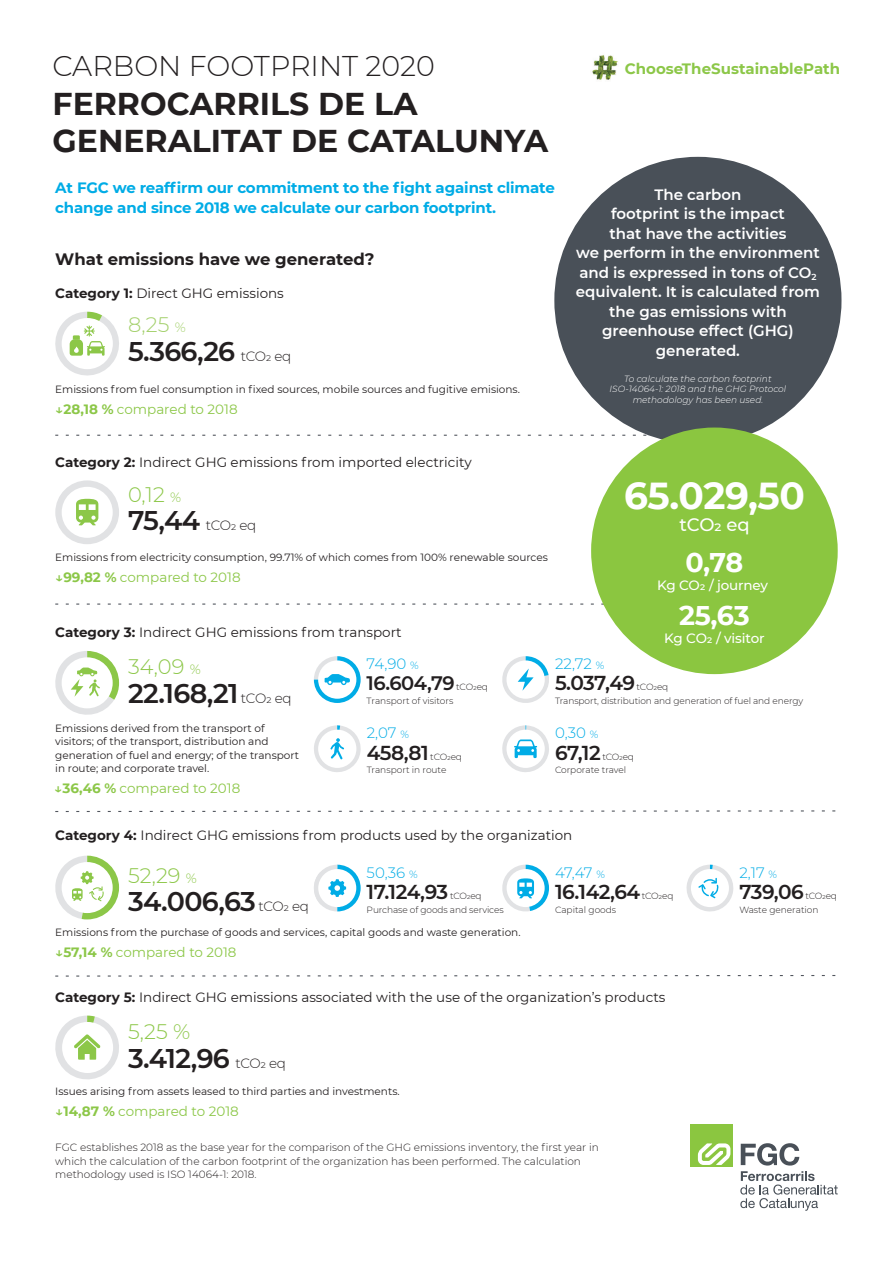
<style>
.page{position:relative;width:893px;height:1263px;background:#fff}
.page>*{position:absolute;margin:0;border:0;box-sizing:border-box;transform-origin:0 0}
.t1{font:700 37.5px "Montserrat";letter-spacing:-.01em;color:#fff}
.t2{font:700 31.5px/37.8px "Montserrat";color:#231f20}
.t3{font:300 28.5px "Montserrat";color:#231f20}
.t4{font:600 27px "Montserrat";letter-spacing:-.025em;color:#231f20}
.t5{font:700 27px "Montserrat";color:#fff}
.t6{font:300 21px "Montserrat";color:#8cc748}
.t7{font:300 21px "Montserrat";color:#a3d06b}
.t8{font:600 20.1px "Montserrat";letter-spacing:-.025em;color:#231f20}
.t9{font:600 19.5px "Montserrat";letter-spacing:-.025em;color:#231f20}
.t10{font:500 18px "Montserrat";letter-spacing:-.01em;color:#fff}
.t11{font:700 16.5px "Montserrat";color:#231f20}
.t12{font:600 15px/19.5px "Montserrat";color:#fff;text-align:center}
.t13{font:700 15px/19.5px "Montserrat";letter-spacing:-.01em;color:#00ace6}
.t14{font:300 15px "Montserrat";color:#00ace6}
.t15{font:700 15px "Montserrat";color:#8cc748}
.t16{font:13.5px "Montserrat";color:#231f20}
.t17{font:13.5px "Montserrat";color:#8cc748}
.t18{font:500 13.5px "Montserrat";letter-spacing:-.01em;color:#fff}
.t19{font:300 13.5px "Montserrat";letter-spacing:-.025em;color:#231f20}
.t20{font:10.5px/13.5px "Montserrat";color:#231f20}
.t21{font:300 10.5px/13.5px "Montserrat";color:#231f20}
.t22{font:300 9px/13.8px "Montserrat";letter-spacing:-.01em;color:#231f20}
.t23{font:italic 300 9px/10.8px "Montserrat";color:#fff;text-align:center}
.s1{font-weight:700}
.s2{font-size:13.5px}
.s3{font-weight:300;font-size:13.5px}
.s4{font-weight:600}
.s5{font-weight:600;font-size:27px}
.s6{font-size:10.5px}
.s7{font-weight:300;font-size:9px}
</style>
<div class="page">
<svg style="left:55px;top:435px;width:594px;height:1px"></svg>
<div style="left:554px;top:157px;width:287px;height:287px;background:#495058;border-radius:50%"></div>
<svg style="left:55px;top:312px;width:64px;height:64px"></svg>
<svg style="left:55px;top:603px;width:548px;height:2px"></svg>
<svg style="left:55px;top:810px;width:781px;height:3px"></svg>
<svg style="left:55px;top:975px;width:781px;height:2px"></svg>
<div style="left:591px;top:427px;width:247px;height:247px;background:#8bc640;border-radius:50%"></div>
<div style="left:55px;top:480px;width:64px;height:64px;background:#e1e2e4;border-radius:32px"></div>
<div style="left:62px;top:487px;width:51px;height:51px;background:#fff;border-radius:50%"></div>
<svg style="left:76px;top:499px;width:22px;height:26px"></svg>
<svg style="left:55px;top:651px;width:64px;height:64px"></svg>
<svg style="left:314px;top:656px;width:47px;height:47px"></svg>
<svg style="left:502px;top:656px;width:47px;height:47px"></svg>
<svg style="left:314px;top:725px;width:47px;height:47px"></svg>
<svg style="left:502px;top:725px;width:47px;height:47px"></svg>
<svg style="left:55px;top:856px;width:64px;height:63px"></svg>
<svg style="left:314px;top:865px;width:47px;height:46px"></svg>
<svg style="left:686px;top:865px;width:48px;height:47px"></svg>
<svg style="left:502px;top:865px;width:47px;height:47px"></svg>
<svg style="left:55px;top:1015px;width:64px;height:65px"></svg>
<img style="left:592px;top:55px;width:26px;height:25px">
<svg style="left:741px;top:1143px;width:58px;height:22px"></svg>
<div style="left:690px;top:1124px;width:42px;height:43px;background:#8bc640"></div>
<svg style="left:698px;top:1143px;width:32px;height:22px"></svg>
<svg style="left:740px;top:1171px;width:98px;height:40px"></svg>
<h3 class="t3" style="left:52px;top:47px;width:384px">CARBON FOOTPRINT 2020</h3>
<h2 class="t2" style="left:53px;top:83px;width:497px">FERROCARRILS DE LA<br>GENERALITAT DE CATALUNYA</h2>
<h3 class="t13" style="left:55px;top:177px;width:501px">At FGC we reaffirm our commitment to the fight against climate change and since 2018 we calculate our carbon footprint.</h3>
<h3 class="t11" style="left:55px;top:247px;width:321px">What emissions have we generated?</h3>
<p class="t16" style="left:55px;top:284px;width:230px"><span class="s1">Category 1:</span> Direct GHG emissions</p>
<h3 class="t7" style="left:128px;top:310px;width:59px">8,25 <span class="s2">%</span></h3>
<h3 class="t4" style="left:128px;top:332px;width:165px">5.366,26 <span class="s3">tCO2 eq</span></h3>
<p class="t20" style="left:55px;top:382px;width:466px">Emissions from fuel consumption in fixed sources, mobile sources and fugitive emisions.</p>
<p class="t17" style="left:55px;top:400px;width:184px"><span class="s4">↓</span><span class="s1">28,18 %</span> compared to 2018</p>
<p class="t16" style="left:55px;top:452px;width:418px"><span class="s1">Category 2:</span> Indirect GHG emissions from imported electricity</p>
<h3 class="t6" style="left:128px;top:480px;width:55px">0,12 <span class="s2">%</span></h3>
<p class="t19" style="left:128px;top:516px;width:130px"><span class="s5">75,44</span> tCO2 eq</p>
<p class="t20" style="left:55px;top:550px;width:494px">Emissions from electricity consumption, 99.71% of which comes from 100% renewable sources</p>
<p class="t17" style="left:55px;top:568px;width:187px"><span class="s4">↓</span><span class="s1">99,82 %</span> compared to 2018</p>
<p class="t16" style="left:55px;top:622px;width:348px"><span class="s1">Category 3:</span> Indirect GHG emissions from transport</p>
<h3 class="t15" style="left:625px;top:58px;width:217px">ChooseTheSustainablePath</h3>
<h3 class="t12" style="left:576px;top:184px;width:246px">The carbon<br>footprint is the impact<br>that have the activities<br>we perform in the environment and is expressed in tons of CO<sub>2 </sub>equivalent. It is calculated from the gas emissions with greenhouse effect (GHG) generated.</h3>
<p class="t23" style="left:610px;top:373px;width:178px">To calculate the carbon footprint<br>ISO-14064-1: 2018 and the GHG Protocol methodology has been used.</p>
<h1 class="t1" style="left:624px;top:468px;width:182px">65.029,50</h1>
<h3 class="t10" style="left:679px;top:512px;width:72px">tCO2 eq</h3>
<h3 class="t5" style="left:685px;top:543px;width:59px">0,78</h3>
<p class="t18" style="left:657px;top:576px;width:112px">Kg CO2 / journey</p>
<h3 class="t5" style="left:679px;top:596px;width:72px">25,63</h3>
<p class="t18" style="left:664px;top:629px;width:102px">Kg CO2 / visitor</p>
<h3 class="t6" style="left:128px;top:652px;width:74px">34,09 <span class="s2">%</span></h3>
<h3 class="t4" style="left:128px;top:674px;width:165px">22.168,21 <span class="s3">tCO2 eq</span></h3>
<p class="t20" style="left:55px;top:721px;width:245px">Emissions derived from the transport of visitors; of the transport, distribution and generation of fuel and energy; of the transport in route; and corporate travel.</p>
<p class="t17" style="left:54px;top:779px;width:187px"><span class="s4">↓</span><span class="s1">36,46 %</span> compared to 2018</p>
<h3 class="t14" style="left:367px;top:653px;width:54px">74,90 <span class="s6">%</span></h3>
<h3 class="t9" style="left:367px;top:669px;width:123px">16.604,79 <span class="s7">tCO2eq</span></h3>
<p class="t22" style="left:367px;top:694px;width:88px">Transport of visitors</p>
<h3 class="t14" style="left:367px;top:723px;width:44px">2,07 <span class="s6">%</span></h3>
<h3 class="t8" style="left:367px;top:738px;width:64px">458,81</h3>
<p class="t22" style="left:367px;top:749px;width:97px;text-indent:64px">tCO2eq<br>Transport in route</p>
<h3 class="t14" style="left:555px;top:653px;width:51px">22,72 <span class="s6">%</span></h3>
<h3 class="t8" style="left:555px;top:669px;width:81px">5.037,49</h3>
<p class="t22" style="left:555px;top:680px;width:250px;text-indent:82px">tCO2eq<br>Transport, distribution and generation of fuel and energy</p>
<h3 class="t14" style="left:555px;top:723px;width:45px">0,30 <span class="s6">%</span></h3>
<h3 class="t8" style="left:555px;top:738px;width:47px">67,12</h3>
<p class="t22" style="left:555px;top:749px;width:80px;text-indent:47px">tCO2eq<br>Corporate travel</p>
<p class="t16" style="left:55px;top:826px;width:519px"><span class="s1">Category 4:</span> Indirect GHG emissions from products used by the organization</p>
<h3 class="t6" style="left:128px;top:861px;width:70px">52,29 <span class="s2">%</span></h3>
<h3 class="t4" style="left:128px;top:882px;width:182px">34.006,63 <span class="s3">tCO2 eq</span></h3>
<h3 class="t14" style="left:367px;top:862px;width:53px">50,36 <span class="s6">%</span></h3>
<h3 class="t8" style="left:367px;top:878px;width:83px">17.124,93</h3>
<h3 class="t14" style="left:555px;top:862px;width:51px">47,47 <span class="s6">%</span></h3>
<h3 class="t8" style="left:555px;top:878px;width:87px">16.142,64</h3>
<p class="t22" style="left:642px;top:889px;width:33px">tCO2eq</p>
<p class="t22" style="left:555px;top:903px;width:63px">Capital goods</p>
<p class="t22" style="left:367px;top:889px;width:139px;text-indent:83px">tCO2eq<br>Purchase of goods and services</p>
<p class="t20" style="left:55px;top:925px;width:467px">Emissions from the purchase of goods and services, capital goods and waste generation.</p>
<p class="t17" style="left:55px;top:943px;width:183px"><span class="s4">↓</span><span class="s1">57,14 %</span> compared to 2018</p>
<p class="t16" style="left:55px;top:988px;width:612px"><span class="s1">Category 5:</span> Indirect GHG emissions associated with the use of the organization’s products</p>
<h3 class="t6" style="left:128px;top:1017px;width:64px">5,25 %</h3>
<h3 class="t4" style="left:128px;top:1039px;width:159px">3.412,96 <span class="s3">tCO2 eq</span></h3>
<p class="t20" style="left:55px;top:1084px;width:346px">Issues arising from assets leased to third parties and investments.</p>
<p class="t17" style="left:55px;top:1102px;width:185px"><span class="s4">↓</span><span class="s1">14,87 %</span> compared to 2018</p>
<p class="t21" style="left:55px;top:1140px;width:545px">FGC establishes 2018 as the base year for the comparison of the GHG emissions inventory, the first year in which the calculation of the carbon footprint of the organization has been performed. The calculation methodology used is ISO 14064-1: 2018.</p>
<h3 class="t14" style="left:739px;top:862px;width:39px">2,17 <span class="s6">%</span></h3>
<h3 class="t8" style="left:739px;top:878px;width:66px">739,06</h3>
<p class="t22" style="left:739px;top:889px;width:99px;text-indent:66px">tCO2eq<br>Waste generation</p>
</div>
